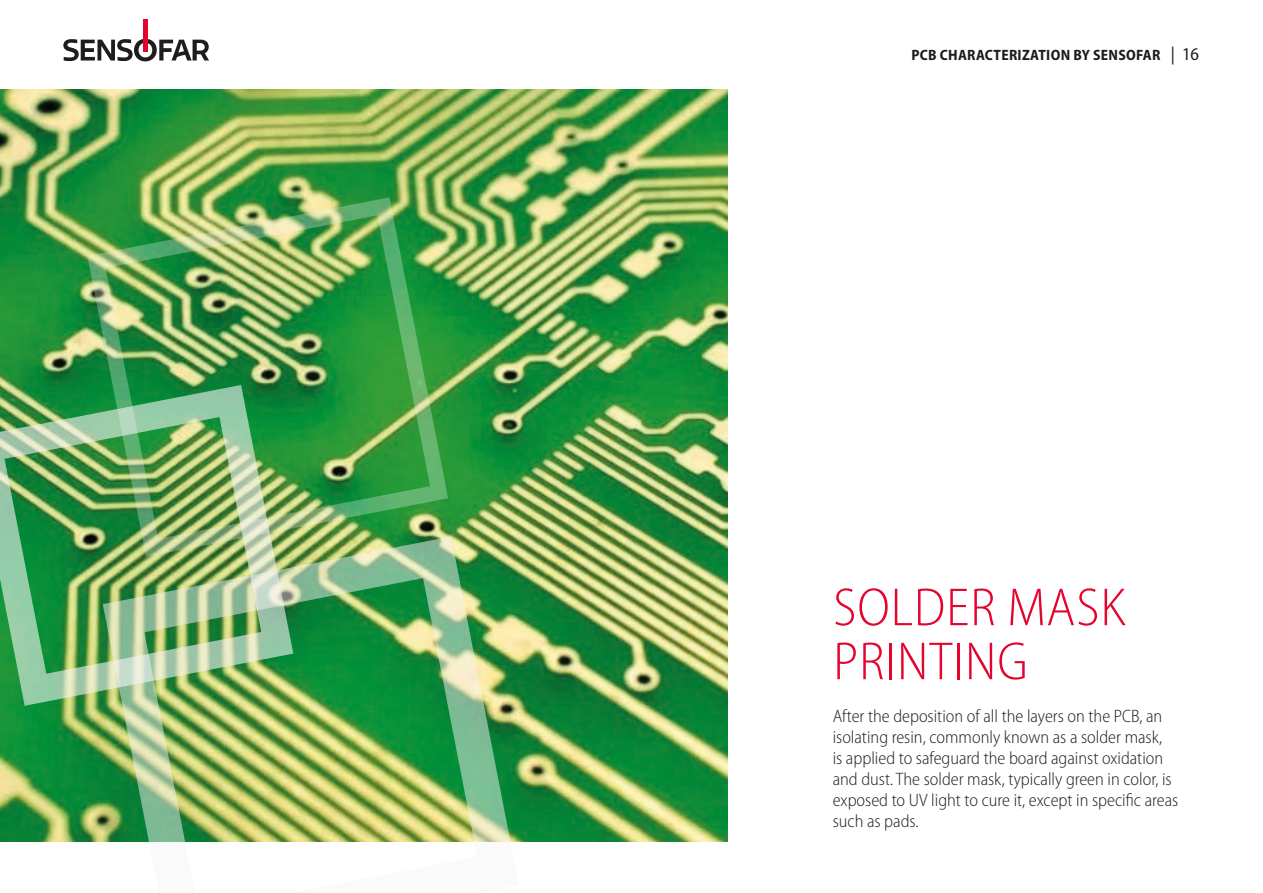
<style>
.page{position:relative;width:1263px;height:893px;background:#fff}
.page>*{position:absolute;margin:0;border:0;box-sizing:border-box;transform-origin:0 0}
.Intro_vermell{font:300 semi-condensed 54px/54px "Myriad Pro";letter-spacing:.02em;color:#e4042e}
.t1{font:300 semi-condensed 18px/21px "Myriad Pro";color:#1d1d1b}
.t2{font:700 semi-condensed 15px "Myriad Pro";letter-spacing:.02em;color:#1d1d1b}
.s1{font-weight:400;font-size:18px}
</style>
<div class="page">
<svg style="left:63px;top:39px;width:146px;height:22px"></svg>
<hr style="left:143px;top:19px;width:4px;height:33px;background:#e4042e">
<img style="left:0;top:90px;width:728px;height:752px">
<img style="left:103px;top:536px;width:416px;height:306px">
<svg style="left:0;top:385px;width:293px;height:321px;background:#7cb276"></svg>
<img style="left:87px;top:197px;width:361px;height:360px">
<p class="t2" style="left:911px;top:46px;width:289px">PCB CHARACTERIZATION BY SENSOFAR <span class="s1">| 16</span></p>
<p class="Intro_vermell" style="left:833px;top:580px;width:294px">SOLDER MASK<br>PRINTING</p>
<p class="t1" style="left:833px;top:706px;width:347px">After the deposition of all the layers on the PCB, an isolating resin, commonly known as a solder mask,<br>is applied to safeguard the board against oxidation and dust. The solder mask, typically green in color, is exposed to UV light to cure it, except in specific areas such as pads.</p>
</div>
